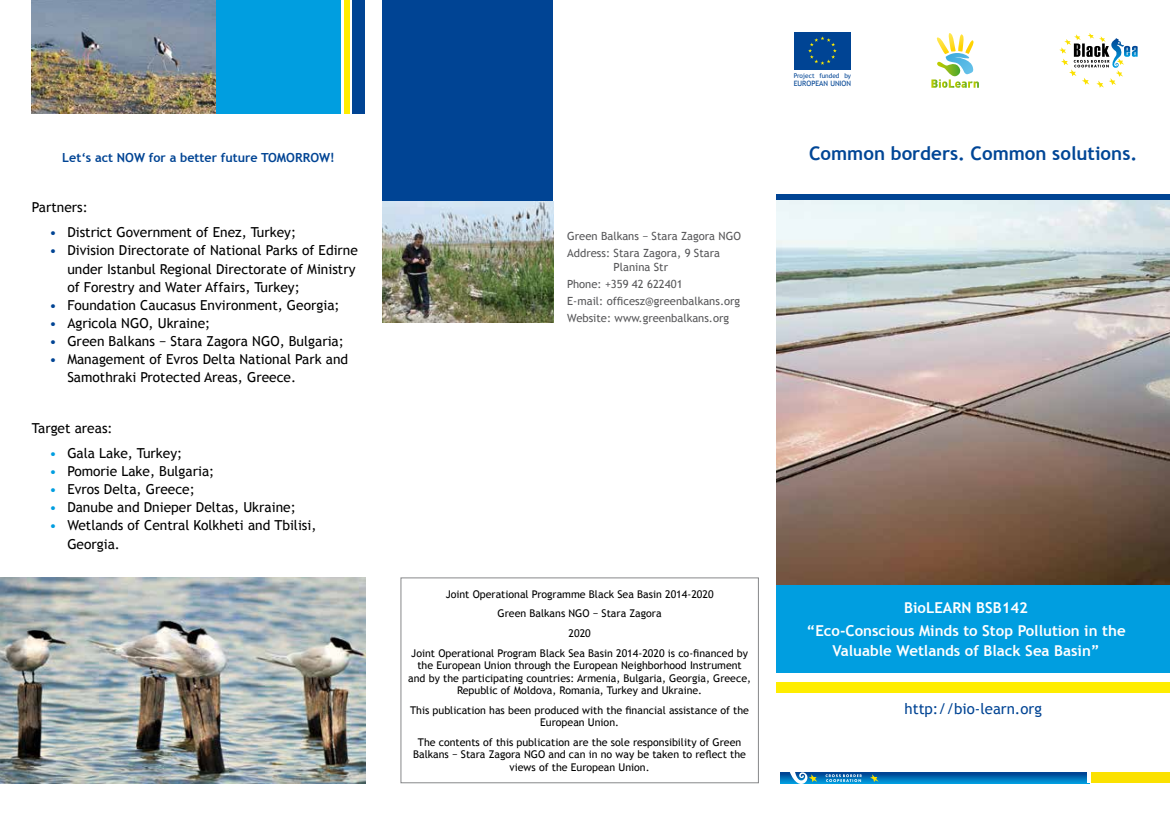
<style>
.page{position:relative;width:1170px;height:815px;background:#fff}
.page>*{position:absolute;margin:0;border:0;box-sizing:border-box;transform-origin:0 0}
.t1{font:700 18.75px "Trebuchet MS";color:#004696}
.t2{font:700 15px/23.5px "Trebuchet MS";color:#fff;text-align:center}
.t3{font:15px "Trebuchet MS";color:#004494}
.t4{font:13.75px/18.1px "Trebuchet MS";color:#000}
.t5{font:700 12.5px "Trebuchet MS";color:#004494}
.t6{font:11.25px/17.2px "Trebuchet MS";color:#58585a}
.t7{font:10.62px/12.5px "Trebuchet MS";color:#000;text-align:center}
.t8{font:7.38px "Trebuchet MS";color:#004494}
.t9{font:6.5px "Trebuchet MS";color:#004494}
.s1{color:#004494}
.s2{color:#009ee0}
</style>
<div class="page">
<img style="left:32px;top:0;width:184px;height:113px">
<div style="left:216px;top:0;width:124px;height:113px;background:#009ee0"></div>
<div style="left:344px;top:0;width:5px;height:113px;background:#ffed00"></div>
<div style="left:353px;top:0;width:12px;height:113px;background:#004494"></div>
<div style="left:383px;top:0;width:170px;height:202px;background:#004494"></div>
<img style="left:383px;top:202px;width:170px;height:120px">
<svg style="left:817px;top:773px;width:270px;height:10px;background:#006db6"></svg>
<div style="left:1089px;top:773px;width:80px;height:10px;background:#fbe100"></div>
<svg style="left:780px;top:773px;width:37px;height:10px"></svg>
<svg style="left:870px;top:774px;width:8px;height:8px"></svg>
<svg style="left:825px;top:774px;width:36px;height:8px"></svg>
<div style="left:776px;top:682px;width:393px;height:10px;background:#ffed00"></div>
<div style="left:776px;top:585px;width:393px;height:88px;background:#009ee0"></div>
<img style="left:776px;top:199px;width:393px;height:386px">
<div style="left:776px;top:194px;width:393px;height:5px;background:#004494"></div>
<svg style="left:1059px;top:33px;width:78px;height:55px"></svg>
<svg style="left:931px;top:33px;width:47px;height:55px"></svg>
<div style="left:400px;top:578px;width:358px;height:205px;border:1px solid #87888a"></div>
<img style="left:0;top:578px;width:365px;height:205px">
<div style="left:794px;top:32px;width:56px;height:38px;background:#004494"></div>
<svg style="left:808px;top:36px;width:28px;height:29px"></svg>
<p class="t9" style="left:793px;top:72px;width:59px">Project funded by</p>
<p class="t8" style="left:793px;top:79px;width:59px">EUROPEAN UNION</p>
<p class="t5" style="left:62px;top:150px;width:274px">Let‘s act NOW for a better future TOMORROW!</p>
<h1 class="t1" style="left:809px;top:141px;width:330px">Common borders. Common solutions.</h1>
<p class="t4" style="left:32px;top:198px;width:57px">Partners:</p>
<p class="t4" style="left:50px;top:224px;width:248px"><span class="s1">•</span> District Government of Enez, Turkey;</p>
<p class="t4" style="left:67px;top:242px;width:292px;text-indent:-18px"><span class="s1">•</span> Division Directorate of National Parks of Edirne under Istanbul Regional Directorate of Ministry of Forestry and Water Affairs, Turkey;</p>
<p class="t4" style="left:50px;top:296px;width:291px"><span class="s1">•</span> Foundation Caucasus Environment, Georgia;</p>
<p class="t4" style="left:50px;top:314px;width:162px"><span class="s1">•</span> Agricola NGO, Ukraine;</p>
<p class="t4" style="left:50px;top:332px;width:296px"><span class="s1">•</span> Green Balkans − Stara Zagora NGO, Bulgaria;</p>
<p class="t4" style="left:67px;top:350px;width:282px;text-indent:-18px"><span class="s1">•</span> Management of Evros Delta National Park and<br>Samothraki Protected Areas, Greece.</p>
<p class="t4" style="left:32px;top:419px;width:82px">Target areas:</p>
<p class="t4" style="left:50px;top:444px;width:134px"><span class="s2">•</span> Gala Lake, Turkey;</p>
<p class="t4" style="left:50px;top:462px;width:166px"><span class="s2">•</span> Pomorie Lake, Bulgaria;</p>
<p class="t4" style="left:50px;top:480px;width:147px"><span class="s2">•</span> Evros Delta, Greece;</p>
<p class="t4" style="left:50px;top:499px;width:248px"><span class="s2">•</span> Danube and Dnieper Deltas, Ukraine;</p>
<p class="t4" style="left:67px;top:517px;width:250px;text-indent:-18px"><span class="s2">•</span> Wetlands of Central Kolkheti and Tbilisi,<br>Georgia.</p>
<p class="t6" style="left:567px;top:227px;width:175px">Green Balkans − Stara Zagora NGO<br>Address: Stara Zagora, 9 Stara</p>
<p class="t6" style="left:567px;top:258px;width:174px;text-indent:46px">Planina Str<br>Phone: +359 42 622401<br>E-mail: officesz@greenbalkans.org<br>Website: www.greenbalkans.org</p>
<p class="t7" style="left:411px;top:584px;width:338px;line-height:19.6px">Joint Operational Programme Black Sea Basin 2014-2020<br>Green Balkans NGO − Stara Zagora<br>2020<br>Joint Operational Program Black Sea Basin 2014-2020 is co-financed by</p>
<p class="t7" style="left:408px;top:659px;width:344px">the European Union through the European Neighborhood Instrument and by the participating countries: Armenia, Bulgaria, Georgia, Greece,<br>Republic of Moldova, Romania, Turkey and Ukraine.</p>
<p class="t7" style="left:410px;top:704px;width:340px">This publication has been produced with the financial assistance of the<br>European Union.</p>
<p class="t7" style="left:413px;top:736px;width:334px">The contents of this publication are the sole responsibility of Green<br>Balkans − Stara Zagora NGO and can in no way be taken to reflect the views of the European Union.</p>
<h2 class="t2" style="left:806px;top:596px;width:320px">BioLEARN BSB142<br>“Eco-Conscious Minds to Stop Pollution in the</h2>
<h2 class="t2" style="left:832px;top:639px;width:268px">Valuable Wetlands of Black Sea Basin”</h2>
<h2 class="t3" style="left:904px;top:699px;width:139px">http://bio-learn.org</h2>
</div>
